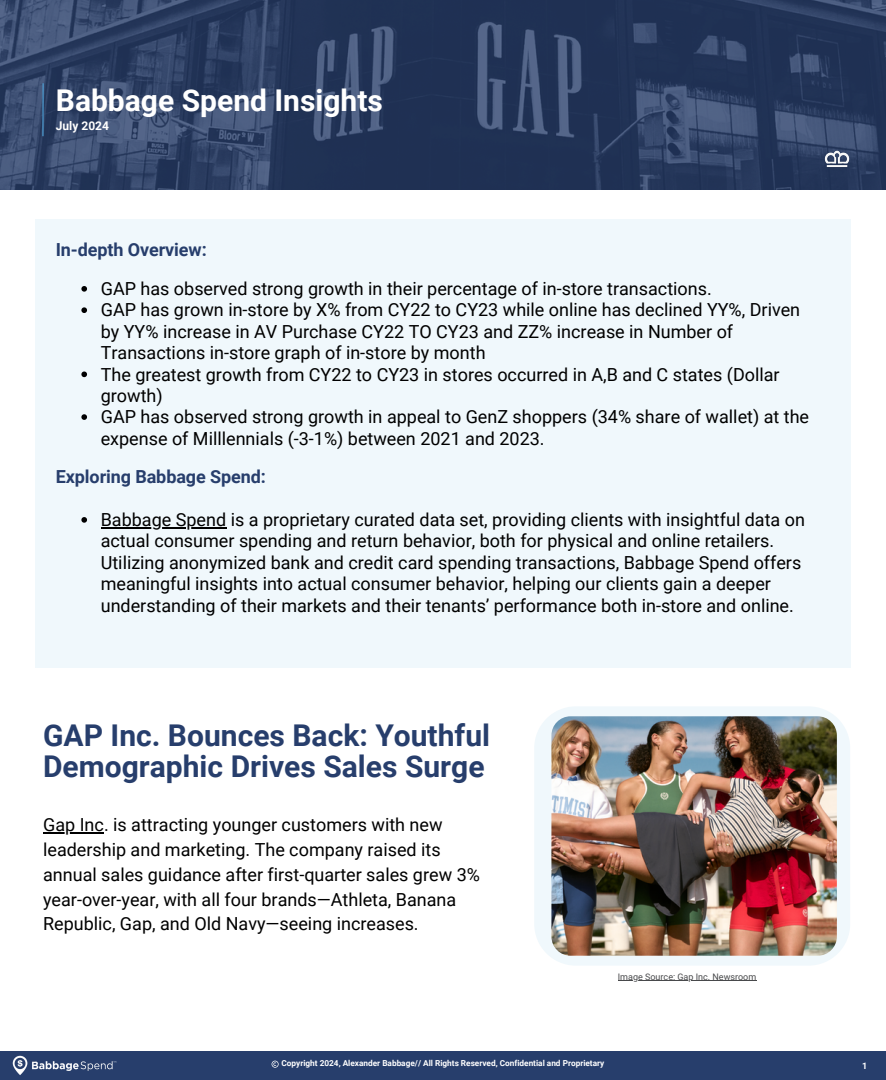
<style>
.page{position:relative;width:886px;height:1080px;background:#fff}
.page>*{position:absolute;margin:0;border:0;box-sizing:border-box;transform-origin:0 0}
.t1{font:700 30px/30.3px "Roboto";color:#273e6c}
.t2{font:700 30px "Roboto";color:#fff}
.t3{font:18px/21.3px "Roboto";color:#000}
.t4{font:700 18px "Roboto";letter-spacing:-.005em;color:#273e6c}
.t5{font:700 12px "Roboto";color:#fff}
.t6{font:9px "Roboto";color:#48494b}
.t7{font:700 9px "Roboto";color:#fff}
.t8{font:700 8.25px "Roboto";color:#fff}
</style>
<div class="page">
<div style="left:0;top:1051px;width:885px;height:29px;background:#273e6c"></div>
<img style="left:12px;top:1056px;width:105px;height:19px">
<svg style="left:271px;top:1061px;width:7px;height:6px"></svg>
<svg style="left:0;top:0;width:885px;height:189px;background:#2c3d61"></svg>
<img style="left:823px;top:149px;width:27px;height:19px">
<hr style="left:42px;top:83px;width:2px;height:53px;background:#4fa2d9">
<div style="left:35px;top:220px;width:815px;height:448px;background:#f0f8fc"></div>
<svg style="left:534px;top:707px;width:316px;height:258px;fill:#f0f8fc"></svg>
<img style="left:551px;top:716px;width:285px;height:240px;border-radius:19px">
<hr style="left:43px;top:832px;width:61px;height:2px;background:#000">
<svg style="left:81px;top:286px;width:6px;height:6px"></svg>
<svg style="left:81px;top:307px;width:6px;height:6px"></svg>
<svg style="left:81px;top:372px;width:6px;height:5px"></svg>
<svg style="left:81px;top:414px;width:6px;height:6px"></svg>
<svg style="left:81px;top:517px;width:6px;height:6px"></svg>
<hr style="left:101px;top:527px;width:125px;height:1px;background:#000">
<hr style="left:617px;top:980px;width:139px;height:1px;background:#48494b">
<p class="t2" style="left:56px;top:83px;width:328px">Babbage Spend Insights</p>
<p class="t5" style="left:56px;top:119px;width:55px">July 2024</p>
<p class="t4" style="left:56px;top:240px;width:152px">In-depth Overview:</p>
<h3 class="t3" style="left:101px;top:278px;width:612px">GAP has observed strong growth in their percentage of in-store transactions.</h3>
<p class="t3" style="left:101px;top:300px;width:700px">GAP has grown in-store by X% from CY22 to CY23 while online has declined YY%, Driven by YY% increase in AV Purchase CY22 TO CY23 and ZZ% increase in Number of<br>Transactions in-store graph of in-store by month</p>
<p class="t3" style="left:101px;top:364px;width:680px">The greatest growth from CY22 to CY23 in stores occurred in A,B and C states (Dollar growth)</p>
<p class="t3" style="left:101px;top:406px;width:709px">GAP has observed strong growth in appeal to GenZ shoppers (34% share of wallet) at the expense of Milllennials (-3-1%) between 2021 and 2023.</p>
<h1 class="t4" style="left:56px;top:467px;width:211px">Exploring Babbage Spend:</h1>
<h5 class="t3" style="left:101px;top:509px;width:705px">Babbage Spend is a proprietary curated data set, providing clients with insightful data on actual consumer spending and return behavior, both for physical and online retailers.<br>Utilizing anonymized bank and credit card spending transactions, Babbage Spend offers meaningful insights into actual consumer behavior, helping our clients gain a deeper understanding of their markets and their tenants’ performance both in-store and online.</h5>
<p class="t1" style="left:43px;top:721px;width:448px">GAP Inc. Bounces Back: Youthful<br>Demographic Drives Sales Surge</p>
<h2 class="t3" style="left:43px;top:813px;width:438px;line-height:24.8px">Gap Inc. is attracting younger customers with new leadership and marketing. The company raised its annual sales guidance after first-quarter sales grew 3% year-over-year, with all four brands—Athleta, Banana Republic, Gap, and Old Navy—seeing increases.</h2>
<p class="t6" style="left:617px;top:971px;width:140px">Image Source: Gap Inc. Newsroom</p>
<h4 class="t8" style="left:281px;top:1058px;width:324px">Copyright 2024, Alexander Babbage// All Rights Reserved, Confidential and Proprietary</h4>
<p class="t7" style="left:861px;top:1060px;width:7px">1</p>
</div>
